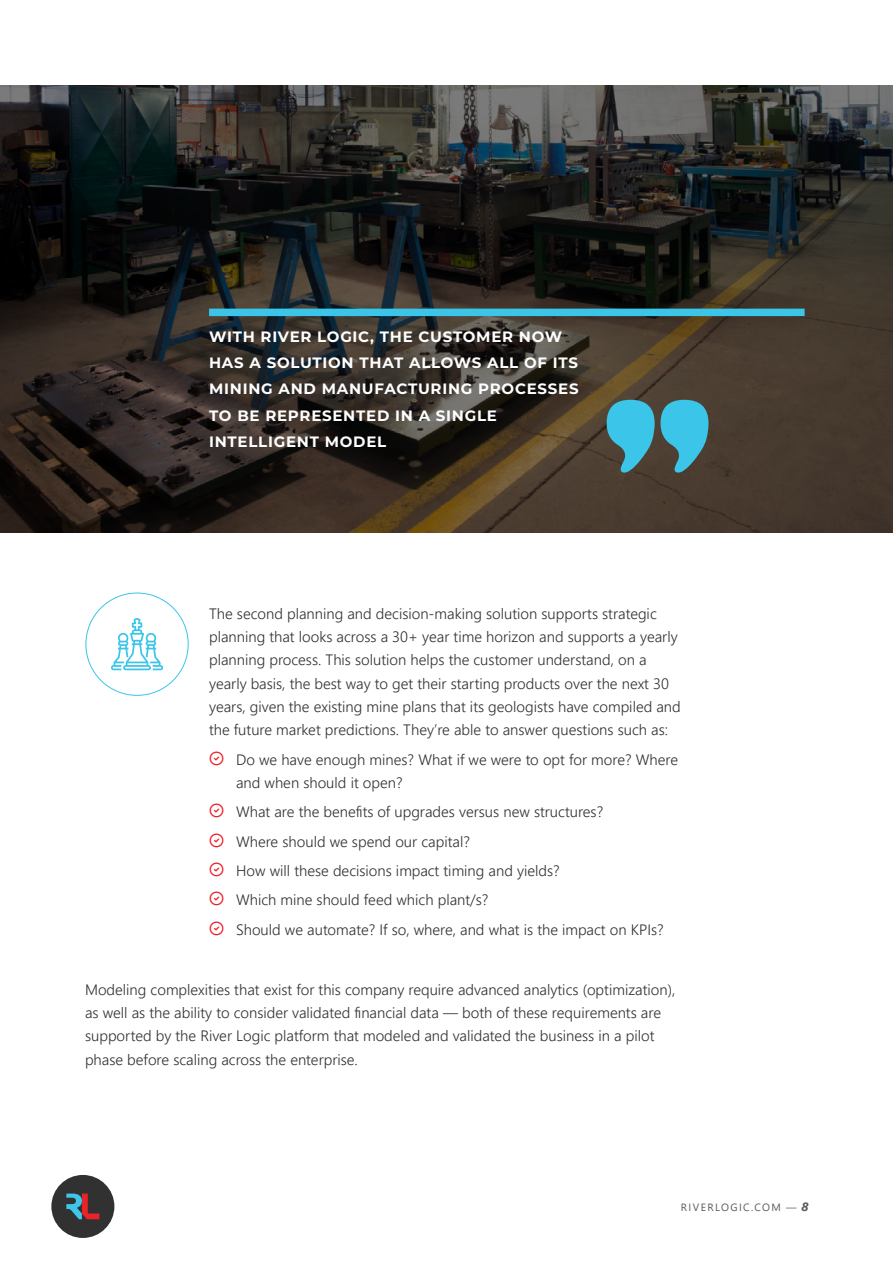
<style>
.page{position:relative;width:893px;height:1263px;background:#fff}
.page>*{position:absolute;margin:0;border:0;box-sizing:border-box;transform-origin:0 0}
.t1{font:300 15px/23.4px "Segoe UI";color:#303030}
.t2{font:700 15px/26.2px "Montserrat";letter-spacing:.05em;color:#fff}
.t3{font:10.5px "Segoe UI";letter-spacing:.135em;color:#58595b}
.s1{font-weight:700;font-style:italic;font-size:12px}
</style>
<div class="page">
<div style="left:51px;top:1175px;width:63px;height:63px;background:#313131;border-radius:50%"></div>
<svg style="left:66px;top:1193px;width:33px;height:26px"></svg>
<img style="left:0;top:85px;width:893px;height:448px">
<div style="left:209px;top:309px;width:596px;height:7px;background:#3ac5e9"></div>
<svg style="left:607px;top:400px;width:101px;height:73px;background:#4195a7"></svg>
<svg style="left:111px;top:618px;width:52px;height:52px"></svg>
<p class="t2" style="left:209px;top:323px;width:371px">WITH RIVER LOGIC, THE CUSTOMER NOW<br>HAS A SOLUTION THAT ALLOWS ALL OF ITS<br>MINING AND MANUFACTURING PROCESSES<br>TO BE REPRESENTED IN A SINGLE<br>INTELLIGENT MODEL</p>
<p class="t1" style="left:209px;top:601px;width:473px">The second planning and decision-making solution supports strategic planning that looks across a 30+ year time horizon and supports a yearly planning process. This solution helps the customer understand, on a yearly basis, the best way to get their starting products over the next 30 years, given the existing mine plans that its geologists have compiled and the future market predictions. They’re able to answer questions such as:</p>
<p class="t1" style="left:236px;top:747px;width:443px">Do we have enough mines? What if we were to opt for more? Where and when should it open?</p>
<p class="t1" style="left:236px;top:797px;width:429px;line-height:29.4px">What are the benefits of upgrades versus new structures?<br>Where should we spend our capital?<br>How will these decisions impact timing and yields?<br>Which mine should feed which plant/s?<br>Should we automate? If so, where, and what is the impact on KPIs?</p>
<p class="t1" style="left:85px;top:977px;width:592px">Modeling complexities that exist for this company require advanced analytics (optimization), as well as the ability to consider validated financial data — both of these requirements are supported by the River Logic platform that modeled and validated the business in a pilot phase before scaling across the enterprise.</p>
<p class="t3" style="left:681px;top:1198px;width:129px">RIVERLOGIC.COM — <span class="s1">8</span></p>
</div>
